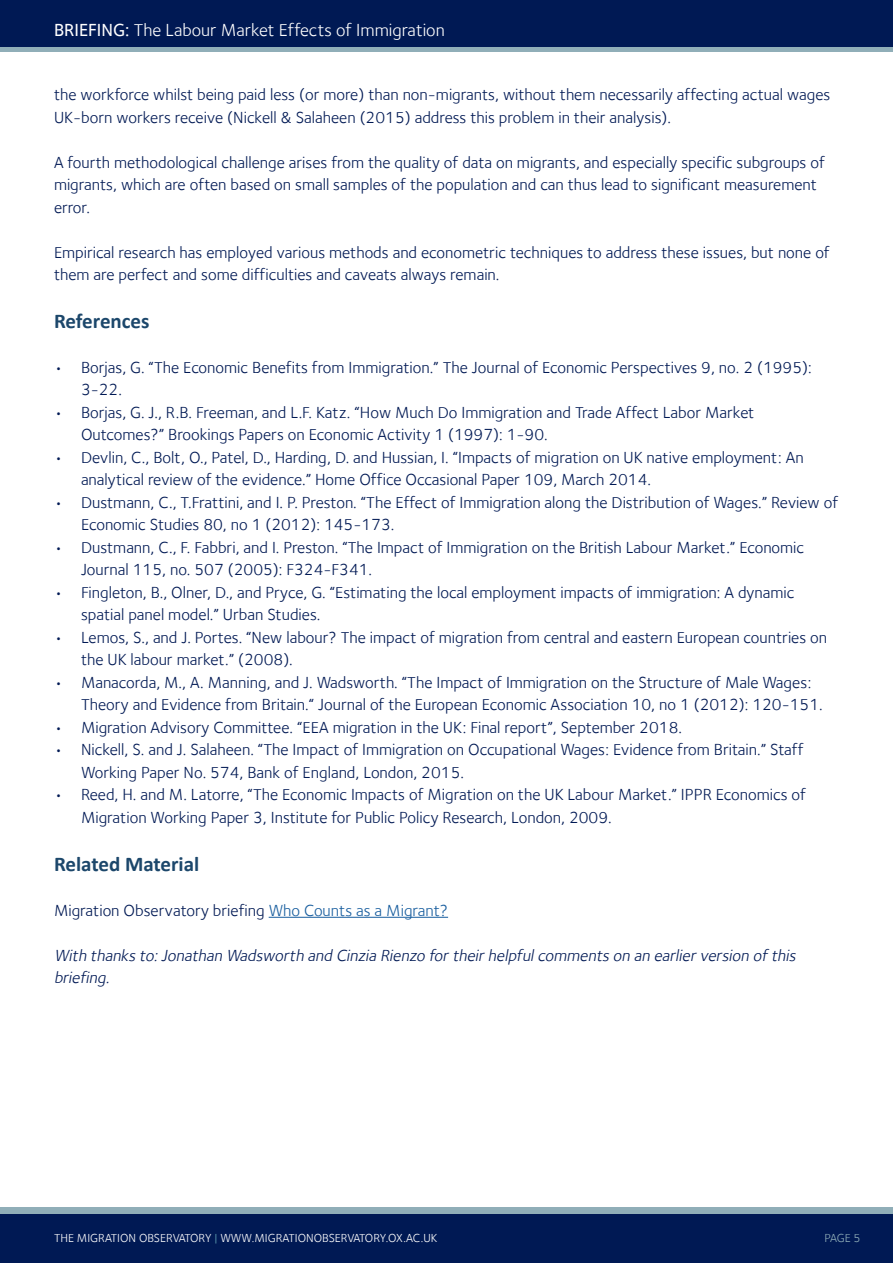
<style>
.page{position:relative;width:893px;height:1263px;background:#fff}
.page>*{position:absolute;margin:0;border:0;box-sizing:border-box;transform-origin:0 0}
.t1{font:700 21px "Calibri";color:#1c476b}
.t2{font:18px "Foundry Sterling";color:#fff}
.Body{font:16.5px/22.5px "Foundry Sterling";color:#001954}
.Body-2{font:italic 16.5px/22.5px "Foundry Sterling";color:#001954}
.t3{font:12px "Foundry Sterling";color:#fff}
.t4{font:12px "Foundry Sterling";color:#90aeb8}
.s1{font-weight:500}
.s2{color:#175d9e}
.s3{color:#5c9baf}
</style>
<div class="page">
<div style="left:0;top:1213px;width:893px;height:50px;background:#001954"></div>
<div style="left:0;top:1207px;width:893px;height:6px;background:#90aeb8"></div>
<div style="left:0;top:0;width:893px;height:48px;background:#001954"></div>
<hr style="left:0;top:48px;width:893px;height:4px;background:#90aeb8">
<hr style="left:269px;top:917px;width:179px;height:1px;background:#175d9e">
<p class="t2" style="left:54px;top:19px;width:392px"><span class="s1">BRIEFING:</span> The Labour Market Effects of Immigration</p>
<p class="Body" style="left:54px;top:83px;width:778px">the workforce whilst being paid less (or more) than non-migrants, without them necessarily affecting actual wages<br>UK-born workers receive (Nickell &amp; Salaheen (2015) address this problem in their analysis).</p>
<p class="Body" style="left:54px;top:151px;width:772px">A fourth methodological challenge arises from the quality of data on migrants, and especially specific subgroups of migrants, which are often based on small samples of the population and can thus lead to significant measurement error.</p>
<p class="Body" style="left:54px;top:241px;width:777px">Empirical research has employed various methods and econometric techniques to address these issues, but none of them are perfect and some difficulties and caveats always remain.</p>
<h1 class="t1" style="left:54px;top:306px;width:97px">References</h1>
<p class="Body" style="left:81px;top:356px;width:732px;text-indent:-27px">• Borjas, G. “The Economic Benefits from Immigration.” The Journal of Economic Perspectives 9, no. 2 (1995):<br>3-22.</p>
<p class="Body" style="left:81px;top:401px;width:675px;text-indent:-27px">• Borjas, G. J., R.B. Freeman, and L.F. Katz. “How Much Do Immigration and Trade Affect Labor Market<br>Outcomes?” Brookings Papers on Economic Activity 1 (1997): 1-90.</p>
<p class="Body" style="left:81px;top:446px;width:724px;text-indent:-27px">• Devlin, C., Bolt, O., Patel, D., Harding, D. and Hussian, I. “Impacts of migration on UK native employment: An analytical review of the evidence.” Home Office Occasional Paper 109, March 2014.</p>
<p class="Body" style="left:81px;top:491px;width:759px;text-indent:-27px">• Dustmann, C., T.Frattini, and I. P. Preston. “The Effect of Immigration along the Distribution of Wages.” Review of<br>Economic Studies 80, no 1 (2012): 145-173.</p>
<p class="Body" style="left:81px;top:536px;width:725px;text-indent:-27px">• Dustmann, C., F. Fabbri, and I. Preston. “The Impact of Immigration on the British Labour Market.” Economic<br>Journal 115, no. 507 (2005): F324-F341.</p>
<p class="Body" style="left:81px;top:581px;width:715px;text-indent:-27px">• Fingleton, B., Olner, D., and Pryce, G. “Estimating the local employment impacts of immigration: A dynamic spatial panel model.” Urban Studies.</p>
<p class="Body" style="left:81px;top:626px;width:748px;text-indent:-27px">• Lemos, S., and J. Portes. “New labour? The impact of migration from central and eastern European countries on the UK labour market.” (2008).</p>
<p class="Body" style="left:81px;top:671px;width:743px;text-indent:-27px">• Manacorda, M., A. Manning, and J. Wadsworth. “The Impact of Immigration on the Structure of Male Wages:<br>Theory and Evidence from Britain.“ Journal of the European Economic Association 10, no 1 (2012): 120-151.</p>
<p class="Body" style="left:54px;top:716px;width:629px">• Migration Advisory Committee. “EEA migration in the UK: Final report”, September 2018.</p>
<p class="Body" style="left:81px;top:738px;width:724px;text-indent:-27px">• Nickell, S. and J. Salaheen. “The Impact of Immigration on Occupational Wages: Evidence from Britain.” Staff<br>Working Paper No. 574, Bank of England, London, 2015.</p>
<p class="Body" style="left:81px;top:783px;width:727px;text-indent:-27px">• Reed, H. and M. Latorre, “The Economic Impacts of Migration on the UK Labour Market.” IPPR Economics of<br>Migration Working Paper 3, Institute for Public Policy Research, London, 2009.</p>
<h1 class="t1" style="left:54px;top:849px;width:147px">Related Material</h1>
<p class="Body" style="left:54px;top:899px;width:396px">Migration Observatory briefing <span class="s2">Who Counts as a Migrant?</span></p>
<p class="Body-2" style="left:54px;top:944px;width:746px">With thanks to:Jonathan Wadsworth and Cinzia Rienzo fortheirhelpfulcomments on an earlierversion ofthis briefing.</p>
<p class="t3" style="left:54px;top:1231px;width:385px">THE MIGRATION OBSERVATORY <span class="s3">|</span> WWW.MIGRATIONOBSERVATORY.OX.AC.UK</p>
<p class="t4" style="left:824px;top:1231px;width:38px">PAGE 5</p>
</div>
